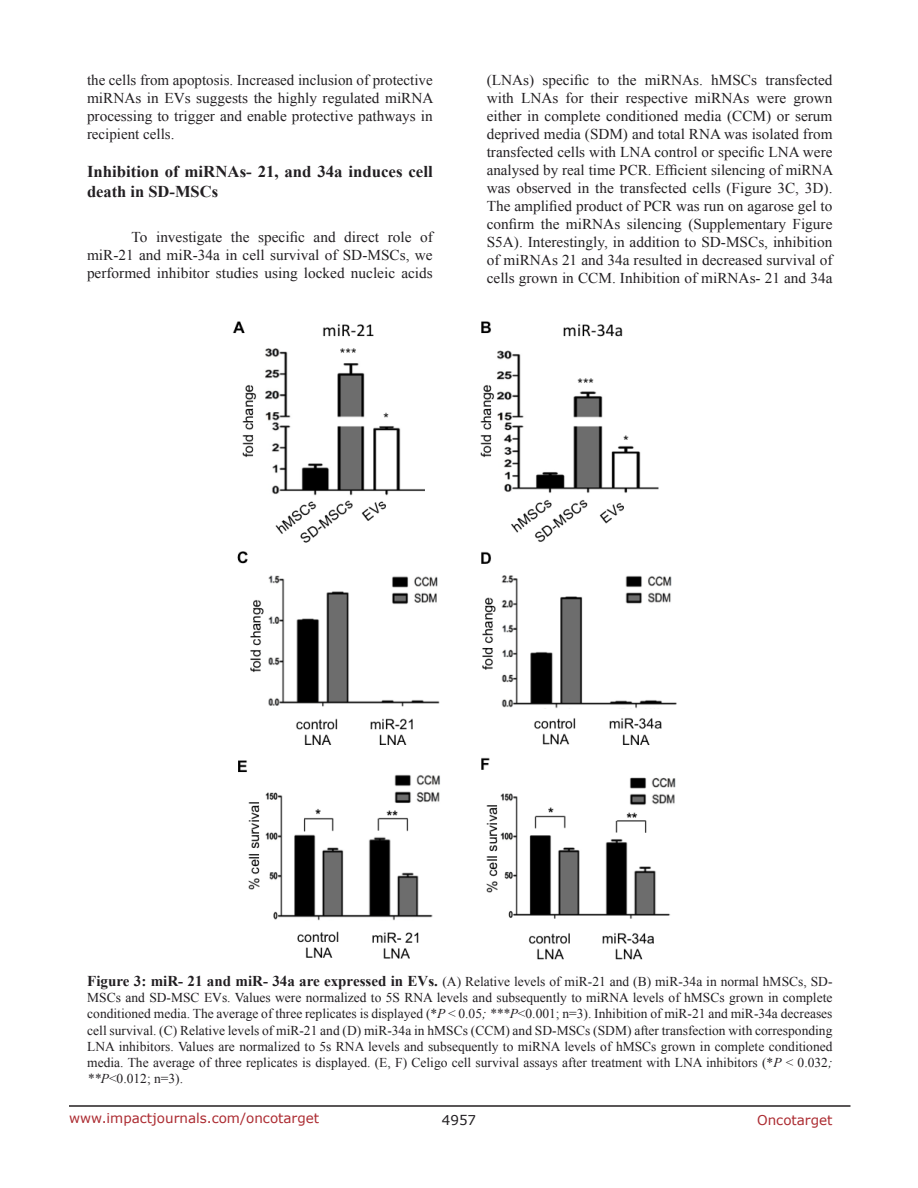
<style>
.page{position:relative;width:918px;height:1188px;background:#fff}
.page>*{position:absolute;margin:0;border:0;box-sizing:border-box;transform-origin:0 0}
.t1{font:700 16.5px/19.8px "Times New Roman";color:#221f22}
.t2{font:15px/18px "Times New Roman";color:#221f22;text-align:justify}
.t3{font:13.5px/16.2px "Times New Roman";color:#221f22;text-align:justify}
.t4{font:13.5px "Verdana";color:#ac2b31}
.t5{font:13.5px "Verdana";color:#221f22}
.s1{font-weight:700;font-size:15px}
.s2{font-style:italic}
</style>
<div class="page">
<hr style="left:69px;top:1105px;width:781px;height:2px;background:#231f20">
<img style="left:232px;top:321px;width:445px;height:639px">
<p class="t2" style="left:87px;top:71px;width:348px">the cells from apoptosis. Increased inclusion of protective miRNAs in EVs suggests the highly regulated miRNA processing to trigger and enable protective pathways in recipient cells.</p>
<p class="t1" style="left:87px;top:161px;width:347px">Inhibition of miRNAs- 21, and 34a induces cell death in SD-MSCs</p>
<p class="t2" style="left:87px;top:228px;width:347px;text-indent:45px">To investigate the specific and direct role of miR-21 and miR-34a in cell survival of SD-MSCs, we performed inhibitor studies using locked nucleic acids</p>
<p class="t2" style="left:487px;top:71px;width:348px">(LNAs) specific to the miRNAs. hMSCs transfected with LNAs for their respective miRNAs were grown either in complete conditioned media (CCM) or serum deprived media (SDM) and total RNA was isolated from transfected cells with LNA control or specific LNA were analysed by real time PCR. Efficient silencing of miRNA was observed in the transfected cells (Figure 3C, 3D).<br>The amplified product of PCR was run on agarose gel to confirm the miRNAs silencing (Supplementary Figure S5A). Interestingly, in addition to SD-MSCs, inhibition of miRNAs 21 and 34a resulted in decreased survival of cells grown in CCM. Inhibition of miRNAs- 21 and 34a</p>
<p class="t3" style="left:87px;top:973px;width:747px"><span class="s1">Figure 3: miR- 21 and miR- 34a are expressed in EVs.</span> (A) Relative levels of miR-21 and (B) miR-34a in normal hMSCs, SD-MSCs and SD-MSC EVs. Values were normalized to 5S RNA levels and subsequently to miRNA levels of hMSCs grown in complete conditioned media. The average of three replicates is displayed (*<span class="s2">P</span> &lt; 0.05<span class="s2">; ***P</span>&lt;0.001; n=3). Inhibition of miR-21 and miR-34a decreases cell survival. (C) Relative levels of miR-21 and (D) miR-34a in hMSCs (CCM) and SD-MSCs (SDM) after transfection with corresponding LNA inhibitors. Values are normalized to 5s RNA levels and subsequently to miRNA levels of hMSCs grown in complete conditioned media. The average of three replicates is displayed. (E, F) Celigo cell survival assays after treatment with LNA inhibitors (*<span class="s2">P</span> &lt; 0.032<span class="s2">; **P</span>&lt;0.012; n=3).</p>
<p class="t4" style="left:69px;top:1109px;width:252px">www.impactjournals.com/oncotarget</p>
<p class="t5" style="left:442px;top:1111px;width:36px">4957</p>
<p class="t4" style="left:757px;top:1111px;width:77px">Oncotarget</p>
</div>
